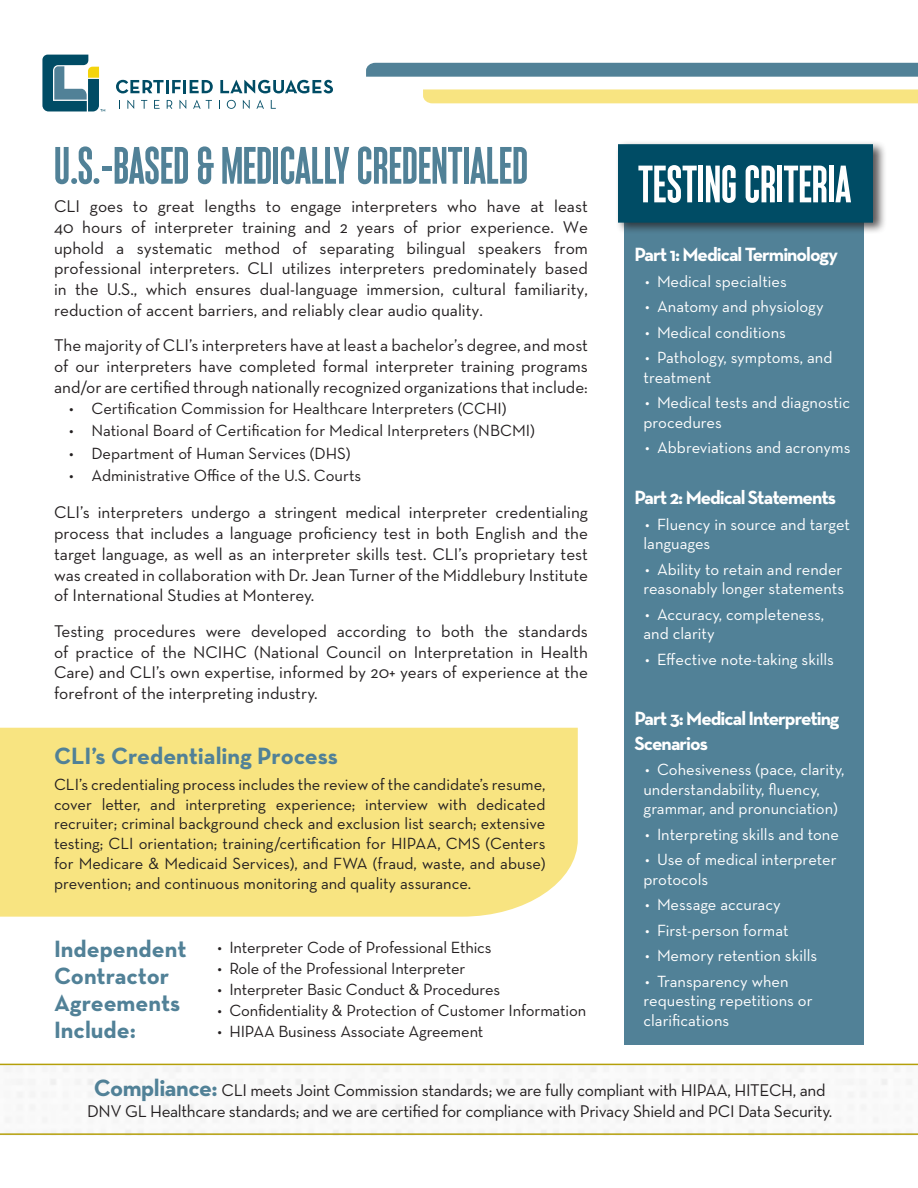
<style>
.page{position:relative;width:918px;height:1188px;background:#fff}
.page>*{position:absolute;margin:0;border:0;box-sizing:border-box;transform-origin:0 0}
.t1{font:600 52.5px "Monopol";color:#518197}
.t2{font:600 52.5px "Monopol";color:#fff}
.t3{font:700 24px/27px "Neutraface Text";color:#518197}
.t4{font:700 19.5px/25.2px "Neutraface Text";letter-spacing:-.05em;color:#fff}
.t5{font:17.25px/20.7px "Neutraface Text";letter-spacing:-.005em;color:#231f20;text-align:justify}
.Paragraph_Style_1{font:16.5px/19.8px "Neutraface Text";letter-spacing:-.01em;color:#231f20;text-align:justify}
.t6{font:16.5px/19.5px "Neutraface Text";color:#fff}
.s1{font-weight:700;font-size:24px;color:#518197}
</style>
<div class="page">
<hr style="left:0;top:1133px;width:918px;height:2px;background:#b49f0a">
<svg style="left:116px;top:80px;width:97px;height:13px"></svg>
<svg style="left:220px;top:80px;width:113px;height:13px"></svg>
<svg style="left:127px;top:100px;width:7px;height:9px"></svg>
<svg style="left:141px;top:100px;width:6px;height:9px"></svg>
<svg style="left:154px;top:100px;width:6px;height:9px"></svg>
<svg style="left:167px;top:100px;width:5px;height:9px"></svg>
<svg style="left:180px;top:100px;width:6px;height:9px"></svg>
<svg style="left:193px;top:100px;width:19px;height:9px"></svg>
<svg style="left:227px;top:100px;width:9px;height:9px"></svg>
<svg style="left:243px;top:100px;width:7px;height:9px"></svg>
<svg style="left:256px;top:100px;width:8px;height:9px"></svg>
<svg style="left:271px;top:100px;width:5px;height:9px"></svg>
<svg style="left:42px;top:55px;width:63px;height:57px"></svg>
<svg style="left:423px;top:89px;width:495px;height:14px;background:#f8e485"></svg>
<svg style="left:366px;top:63px;width:552px;height:14px;background:#558499"></svg>
<div style="left:624px;top:198px;width:240px;height:847px;background:#518197"></div>
<div style="left:615px;top:140px;width:272px;height:95px;background:#231f20;opacity:.75"></div>
<div style="left:618px;top:144px;width:255px;height:79px;background:#004c65;border:2px solid #004c65"></div>
<hr style="left:0;top:1064px;width:918px;height:1px;background:#b49f0a">
<div style="left:0;top:728px;width:578px;height:189px;background:#f8e481"></div>
<p class="t1" style="left:54px;top:137px;width:476px">U.S.-BASED &amp; MEDICALLY CREDENTIALED</p>
<p class="t5" style="left:54px;top:196px;width:536px">CLI goes to great lengths to engage interpreters who have at least 40 hours of interpreter training and 2 years of prior experience. We uphold a systematic method of separating bilingual speakers from professional interpreters. CLI utilizes interpreters predominately based in the U.S., which ensures dual-language immersion, cultural familiarity, reduction of accent barriers, and reliably clear audio quality.</p>
<p class="t5" style="left:54px;top:335px;width:536px">The majority of CLI’s interpreters have at least a bachelor’s degree, and most of our interpreters have completed formal interpreter training programs and/or are certified through nationally recognized organizations that include:</p>
<p class="Paragraph_Style_1" style="left:69px;top:398px;width:439px">• Certification Commission for Healthcare Interpreters (CCHI)</p>
<p class="Paragraph_Style_1" style="left:69px;top:421px;width:468px">• National Board of Certification for Medical Interpreters (NBCMI)</p>
<p class="Paragraph_Style_1" style="left:69px;top:443px;width:283px">• Department of Human Services (DHS)</p>
<p class="Paragraph_Style_1" style="left:69px;top:466px;width:294px">• Administrative Office of the U.S. Courts</p>
<p class="t5" style="left:54px;top:502px;width:536px">CLI’s interpreters undergo a stringent medical interpreter credentialing process that includes a language proficiency test in both English and the target language, as well as an interpreter skills test. CLI’s proprietary test was created in collaboration with Dr. Jean Turner of the Middlebury Institute of International Studies at Monterey.</p>
<p class="t5" style="left:54px;top:620px;width:536px">Testing procedures were developed according to both the standards of practice of the NCIHC (National Council on Interpretation in Health Care) and CLI’s own expertise, informed by 20+ years of experience at the forefront of the interpreting industry.</p>
<p class="t3" style="left:54px;top:743px;width:285px">CLI’s Credentialing Process</p>
<p class="Paragraph_Style_1" style="left:54px;top:774px;width:493px">CLI’s credentialing process includes the review of the candidate’s resume, cover letter, and interpreting experience; interview with dedicated recruiter; criminal background check and exclusion list search; extensive testing; CLI orientation; training/certification for HIPAA, CMS (Centers for Medicare &amp; Medicaid Services), and FWA (fraud, waste, and abuse) prevention; and continuous monitoring and quality assurance.</p>
<p class="t3" style="left:54px;top:935px;width:134px">Independent<br>Contractor<br>Agreements<br>Include:</p>
<p class="Paragraph_Style_1" style="left:218px;top:937px;width:276px">• Interpreter Code of Professional Ethics</p>
<p class="Paragraph_Style_1" style="left:218px;top:958px;width:249px">• Role of the Professional Interpreter</p>
<p class="Paragraph_Style_1" style="left:218px;top:979px;width:284px">• Interpreter Basic Conduct &amp; Procedures</p>
<p class="Paragraph_Style_1" style="left:218px;top:1000px;width:370px">• Confidentiality &amp; Protection of Customer Information</p>
<p class="Paragraph_Style_1" style="left:218px;top:1021px;width:267px">• HIPAA Business Associate Agreement</p>
<p class="t2" style="left:638px;top:156px;width:215px">TESTING CRITERIA</p>
<p class="t4" style="left:634px;top:242px;width:205px">Part 1: Medical Terminology</p>
<p class="t6" style="left:645px;top:271px;width:143px">• Medical specialties</p>
<p class="t6" style="left:645px;top:297px;width:180px">• Anatomy and physiology</p>
<p class="t6" style="left:645px;top:322px;width:143px">• Medical conditions</p>
<p class="t6" style="left:644px;top:348px;width:191px">• Pathology, symptoms, and treatment</p>
<p class="t6" style="left:644px;top:393px;width:208px">• Medical tests and diagnostic procedures</p>
<p class="t6" style="left:645px;top:438px;width:207px">• Abbreviations and acronyms</p>
<p class="t4" style="left:635px;top:485px;width:203px">Part 2: Medical Statements</p>
<p class="t6" style="left:644px;top:514px;width:208px">• Fluency in source and target languages</p>
<p class="t6" style="left:644px;top:559px;width:202px">• Ability to retain and render reasonably longer statements</p>
<p class="t6" style="left:644px;top:604px;width:182px">• Accuracy, completeness, and clarity</p>
<p class="t6" style="left:645px;top:649px;width:191px">• Effective note-taking skills</p>
<p class="t4" style="left:635px;top:705px;width:206px">Part 3: Medical Interpreting<br>Scenarios</p>
<p class="t6" style="left:644px;top:760px;width:202px">• Cohesiveness (pace, clarity, understandability, fluency, grammar, and pronunciation)</p>
<p class="t6" style="left:645px;top:824px;width:196px">• Interpreting skills and tone</p>
<p class="t6" style="left:644px;top:850px;width:195px">• Use of medical interpreter protocols</p>
<p class="t6" style="left:645px;top:895px;width:137px">• Message accuracy</p>
<p class="t6" style="left:645px;top:920px;width:145px">• First-person format</p>
<p class="t6" style="left:645px;top:946px;width:174px">• Memory retention skills</p>
<p class="t6" style="left:644px;top:971px;width:171px">• Transparency when requesting repetitions or clarifications</p>
<p class="t5" style="left:87px;top:1079px;width:746px;text-align:center"><span class="s1">Compliance:</span> CLI meets Joint Commission standards; we are fully compliant with HIPAA, HITECH, and<br>DNV GL Healthcare standards; and we are certified for compliance with Privacy Shield and PCI Data Security.</p>
</div>
